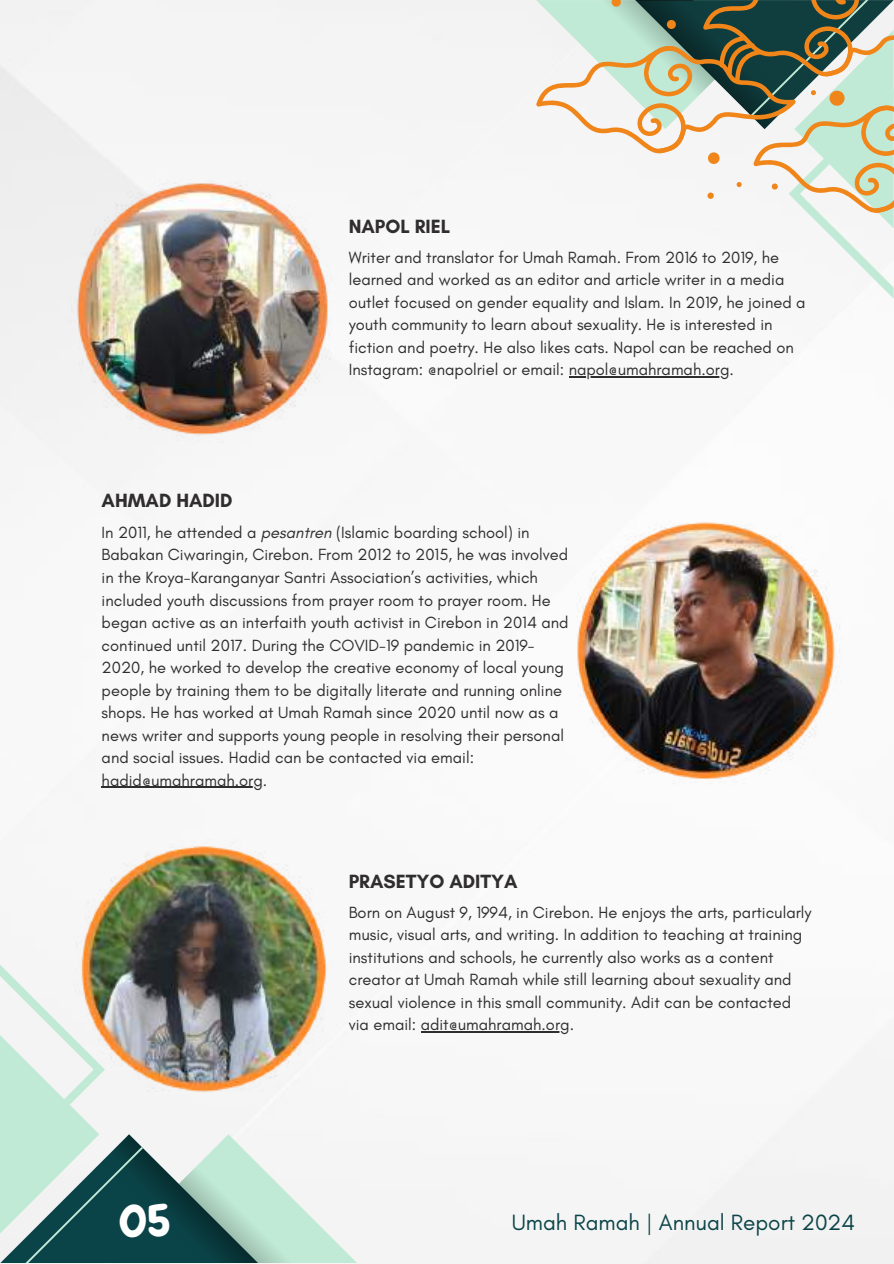
<style>
.page{position:relative;width:894px;height:1264px;background:#fff}
.page>*{position:absolute;margin:0;border:0;box-sizing:border-box;transform-origin:0 0}
.t1{font:45px "Chewy";color:#fff}
.t2{font:22.5px "Glacial Indifference";color:#0b4448}
.t3{font:700 19.5px "Glacial Indifference";color:#2f2d2e}
.t4{font:16.5px/22.5px "Glacial Indifference";color:#2f2d2e}
.s1{font-style:italic}
</style>
<div class="page">
<img style="left:0;top:0;width:893px;height:1263px">
<svg style="left:0;top:964px;width:357px;height:298px"></svg>
<svg style="left:536px;top:0;width:357px;height:299px"></svg>
<img style="left:62px;top:168px;width:282px;height:282px;border-radius:50%">
<hr style="left:102px;top:786px;width:161px;height:1px;background:#2f2d2e">
<img style="left:564px;top:510px;width:282px;height:281px;border-radius:50%">
<img style="left:62px;top:828px;width:282px;height:281px;border-radius:50%">
<hr style="left:420px;top:1031px;width:149px;height:1px;background:#2f2d2e">
<hr style="left:568px;top:376px;width:161px;height:1px;background:#2f2d2e">
<p class="t3" style="left:348px;top:214px;width:103px">NAPOL RIEL</p>
<p class="t3" style="left:102px;top:488px;width:132px">AHMAD HADID</p>
<p class="t4" style="left:348px;top:246px;width:458px">Writer and translator for Umah Ramah. From 2016 to 2019, he learned and worked as an editor and article writer in a media outlet focused on gender equality and Islam. In 2019, he joined a youth community to learn about sexuality. He is interested in fiction and poetry. He also likes cats. Napol can be reached on Instagram: @napolriel or email: napol@umahramah.org.</p>
<p class="t4" style="left:102px;top:521px;width:468px">In 2011, he attended a <span class="s1">pesantren</span> (Islamic boarding school) in Babakan Ciwaringin, Cirebon. From 2012 to 2015, he was involved in the Kroya-Karanganyar Santri Association’s activities, which included youth discussions from prayer room to prayer room. He began active as an interfaith youth activist in Cirebon in 2014 and continued until 2017. During the COVID-19 pandemic in 2019- 2020, he worked to develop the creative economy of local young people by training them to be digitally literate and running online shops. He has worked at Umah Ramah since 2020 until now as a news writer and supports young people in resolving their personal and social issues. Hadid can be contacted via email: hadid@umahramah.org.</p>
<p class="t3" style="left:348px;top:869px;width:170px">PRASETYO ADITYA</p>
<p class="t4" style="left:348px;top:900px;width:464px">Born on August 9, 1994, in Cirebon. He enjoys the arts, particularly music, visual arts, and writing. In addition to teaching at training institutions and schools, he currently also works as a content creator at Umah Ramah while still learning about sexuality and sexual violence in this small community. Adit can be contacted via email: adit@umahramah.org.</p>
<h1 class="t1" style="left:119px;top:1192px;width:52px">05</h1>
<h2 class="t2" style="left:511px;top:1208px;width:344px">Umah Ramah | Annual Report 2024</h2>
</div>
